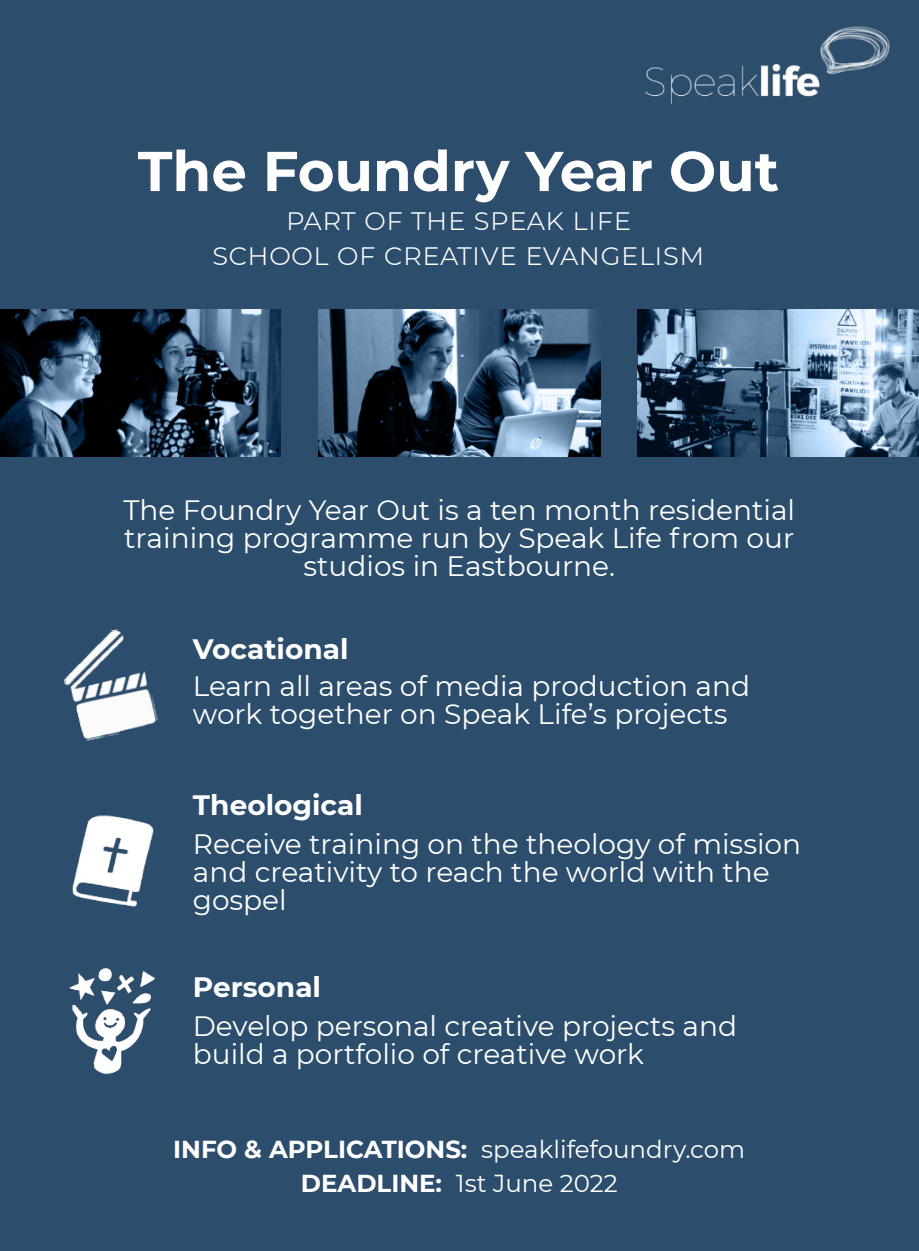
<style>
.page{position:relative;width:919px;height:1251px;background:#fff}
.page>*{position:absolute;margin:0;border:0;box-sizing:border-box;transform-origin:0 0}
.t1{font:700 56px "Montserrat";color:#fff}
.t2{font:300 31.5px/35px "Montserrat";color:#fff;text-align:center}
.t3{font:28px/28px "Montserrat";color:#fff}
.t4{font:700 28px "Montserrat";color:#fff}
.t5{font:24.5px/33.9px "Montserrat";color:#fff;text-align:center}
.s1{font-weight:700}
</style>
<div class="page">
<div style="left:0;top:0;width:918px;height:1250px;background:#2d4d6c"></div>
<img style="left:637px;top:310px;width:281px;height:147px">
<img style="left:318px;top:310px;width:281px;height:147px">
<img style="left:0;top:310px;width:281px;height:147px">
<img style="left:645px;top:26px;width:245px;height:78px">
<img style="left:70px;top:968px;width:85px;height:106px">
<img style="left:72px;top:815px;width:82px;height:91px">
<img style="left:64px;top:629px;width:94px;height:112px">
<h1 class="t1" style="left:138px;top:137px;width:642px">The Foundry Year Out</h1>
<p class="t2" style="left:212px;top:201px;width:494px">part of the speak life<br>school of creative evangelism</p>
<p class="t3" style="left:123px;top:495px;width:673px;text-align:center">The Foundry Year Out is a ten month residential training programme run by Speak Life from our studios in Eastbourne.</p>
<p class="t4" style="left:193px;top:632px;width:157px">Vocational</p>
<p class="t3" style="left:193px;top:672px;width:558px">Learn all areas of media production and work together on Speak Life’s projects</p>
<p class="t4" style="left:193px;top:788px;width:171px">Theological</p>
<p class="t3" style="left:193px;top:830px;width:609px">Receive training on the theology of mission and creativity to reach the world with the gospel</p>
<p class="t4" style="left:193px;top:969px;width:130px">Personal</p>
<p class="t3" style="left:193px;top:1011px;width:545px">Develop personal creative projects and build a portfolio of creative work</p>
<p class="t5" style="left:173px;top:1132px;width:573px"><span class="s1">INFO &amp; APPLICATIONS:</span> speaklifefoundry.com<br><span class="s1">DEADLINE:</span> 1st June 2022</p>
</div>
